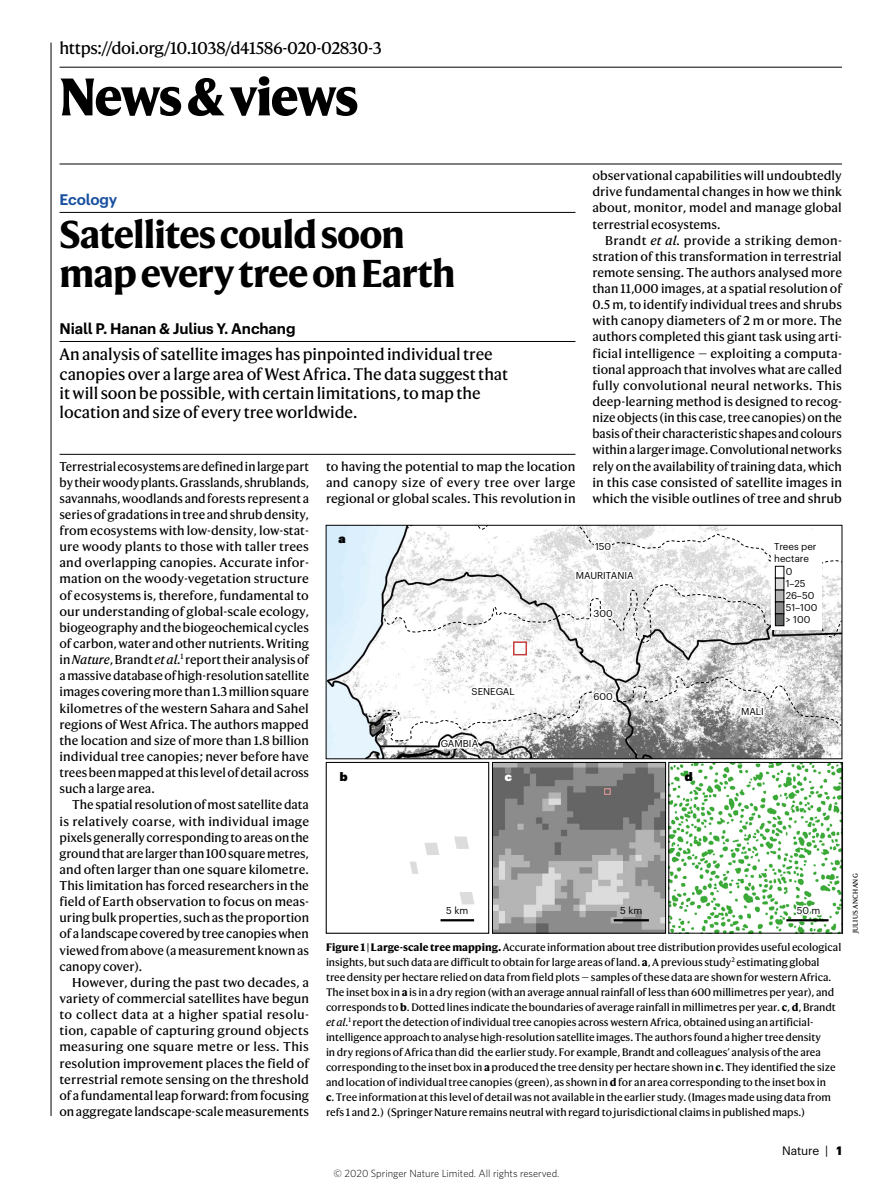
<style>
.page{position:relative;width:893px;height:1187px;background:#fff}
.page>*{position:absolute;margin:0;border:0;box-sizing:border-box;transform-origin:0 0}
.t1{font:800 51px "Harding";letter-spacing:-.04em;color:#000}
.t2{font:700 37.5px/39px "Harding";letter-spacing:-.025em;color:#000}
.t3{font:16.5px "Harding Text";letter-spacing:-.025em;color:#000}
.t4{font:16.2px/19px "Harding Text";letter-spacing:-.005em;color:#000}
.t5{font:600 15px "Graphik Naturel";letter-spacing:-.01em;color:#000}
.t6{font:600 15px "Graphik Naturel";letter-spacing:-.015em;color:#1951a0}
.t7{font:12.3px/16.2px "Harding Text";color:#000;text-align:justify}
.t8{font:12px "Graphik Naturel";letter-spacing:-.01em;color:#000}
.t9{font:12px "Graphik Naturel Super";color:#000}
.t10{font:12px "Graphik Naturel Super";color:#fff}
.t11{font:10.5px/15px "Harding Text";color:#000}
.t12{font:300 10.5px "Whitney";color:#000}
.t13{font:9.75px/11.9px "Graphik Naturel";color:#000}
.t14{font:6.75px "Harding Text";letter-spacing:.05em;color:#000}
.s1{font-style:italic}
.s2{font-weight:700}
</style>
<div class="page">
<hr style="left:60px;top:454px;width:515px;height:1px;background:#000">
<hr style="left:60px;top:212px;width:515px;height:1px;background:#000">
<hr style="left:60px;top:341px;width:515px;height:1px;background:#000">
<img style="left:328px;top:527px;width:512px;height:230px">
<img style="left:410px;top:836px;width:65px;height:86px">
<img style="left:494px;top:764px;width:170px;height:167px">
<img style="left:670px;top:762px;width:173px;height:171px">
<div style="left:326px;top:762px;width:163px;height:171px;border:1px solid #000"></div>
<div style="left:492px;top:762px;width:174px;height:171px;border:1px solid #000"></div>
<div style="left:668px;top:762px;width:174px;height:171px;border:1px solid #000"></div>
<div style="left:604px;top:788px;width:7px;height:6px;border:1px solid #e39e9b"></div>
<hr style="left:786px;top:919px;width:42px;height:2px;background:#000">
<svg style="left:794px;top:904px;width:29px;height:18px"></svg>
<svg style="left:365px;top:673px;width:477px;height:80px"></svg>
<hr style="left:440px;top:919px;width:34px;height:2px;background:#000">
<hr style="left:614px;top:919px;width:35px;height:2px;background:#000">
<svg style="left:382px;top:525px;width:460px;height:120px"></svg>
<div style="left:513px;top:641px;width:14px;height:14px;border:2px solid #c33d3d"></div>
<hr style="left:51px;top:43px;width:1px;height:1072px;background:#000">
<hr style="left:60px;top:164px;width:782px;height:1px;background:#000">
<hr style="left:60px;top:67px;width:782px;height:1px;background:#000">
<h3 class="t3" style="left:60px;top:38px;width:324px">https://doi.org/10.1038/d41586-020-02830-3</h3>
<h1 class="t1" style="left:60px;top:65px;width:300px">News &amp; views</h1>
<p class="t7" style="left:592px;top:168px;width:251px">observational capabilities will undoubtedly drive fundamental changes in how we think about, monitor, model and manage global terrestrial ecosystems.</p>
<p class="t7" style="left:592px;top:232px;width:251px;text-indent:13px">Brandt <span class="s1">et al.</span> provide a striking demon&shy;stration of this transformation in terrestrial remote sensing. The authors analysed more than 11,000 images, at a spatial resolution of 0.5 m, to identify individual trees and shrubs with canopy diameters of 2 m or more. The authors completed this giant task using arti&shy;ficial intelligence — exploiting a computa&shy;tional approach that involves what are called fully convolutional neural networks. This deep-learning method is designed to recog&shy;nize objects (in this case, tree canopies) on the basis of their characteristic shapes and colours within a larger image. Convolutional networks rely on the availability of training data, which in this case consisted of satellite images in which the visible outlines of tree and shrub</p>
<p class="t6" style="left:60px;top:188px;width:59px">Ecology</p>
<h2 class="t2" style="left:60px;top:216px;width:398px">Satellites could soon map every tree on Earth</h2>
<p class="t5" style="left:60px;top:317px;width:238px">Niall P. Hanan &amp; Julius Y. Anchang</p>
<h3 class="t4" style="left:60px;top:345px;width:450px">An analysis of satellite images has pinpointed individual tree canopies over a large area of West Africa. The data suggest that it will soon be possible, with certain limitations, to map the location and size of every tree worldwide.</h3>
<p class="t7" style="left:60px;top:458px;width:251px">Terrestrial ecosystems are defined in large part by their woody plants. Grasslands, shrublands, savannahs, woodlands and forests represent a series of gradations in tree and shrub density, from ecosystems with low-density, low-stat&shy;ure woody plants to those with taller trees and overlapping canopies. Accurate infor&shy;mation on the woody-vegetation structure of ecosystems is, therefore, fundamental to our understanding of global-scale ecology, biogeography and the biogeochemical cycles of carbon, water and other nutrients. Writing in <span class="s1">Nature</span>, Brandt <span class="s1">et al</span>.<sup>1</sup> report their analysis of a massive database of high-resolution satellite images covering more than 1.3 million square kilometres of the western Sahara and Sahel regions of West Africa. The authors mapped the location and size of more than 1.8 billion individual tree canopies; never before have trees been mapped at this level of detail across such a large area.</p>
<p class="t7" style="left:60px;top:797px;width:251px;text-indent:13px">The spatial resolution of most satellite data is relatively coarse, with individual image pixels generally corresponding to areas on the ground that are larger than 100 square metres, and often larger than one square kilometre.<br>This limitation has forced researchers in the field of Earth observation to focus on meas&shy;uring bulk properties, such as the proportion of a landscape covered by tree canopies when viewed from above (a measurement known as canopy cover).</p>
<p class="t7" style="left:60px;top:974px;width:251px;text-indent:13px">However, during the past two decades, a variety of commercial satellites have begun to collect data at a higher spatial resolu&shy;tion, capable of capturing ground objects measuring one square metre or less. This resolution improvement places the field of terrestrial remote sensing on the threshold of a fundamental leap forward: from focusing on aggregate landscape-scale measurements</p>
<p class="t7" style="left:326px;top:458px;width:251px">to having the potential to map the location and canopy size of every tree over large regional or global scales. This revolution in</p>
<p class="t9" style="left:339px;top:529px;width:9px">a</p>
<p class="t13" style="left:595px;top:539px;width:18px">150</p>
<p class="t13" style="left:774px;top:540px;width:44px">Trees per hectare</p>
<p class="t13" style="left:786px;top:565px;width:33px">0<br>1–25<br>26–50<br>51–100 &gt; 100</p>
<p class="t13" style="left:576px;top:569px;width:59px">MAURITANIA</p>
<p class="t13" style="left:593px;top:607px;width:21px">300</p>
<p class="t13" style="left:472px;top:685px;width:44px">SENEGAL</p>
<p class="t13" style="left:593px;top:690px;width:21px">600</p>
<p class="t13" style="left:741px;top:705px;width:24px">MALI</p>
<p class="t13" style="left:441px;top:737px;width:39px">GAMBIA</p>
<p class="t9" style="left:340px;top:767px;width:9px">b</p>
<p class="t10" style="left:505px;top:767px;width:9px">c</p>
<p class="t9" style="left:685px;top:767px;width:9px">d</p>
<p class="t13" style="left:446px;top:903px;width:24px">5 km</p>
<p class="t13" style="left:620px;top:903px;width:24px">5 km</p>
<p class="t13" style="left:797px;top:903px;width:25px">50 m</p>
<p class="t11" style="left:326px;top:939px;width:517px"><span class="s2">Figure 1 | Large-scale tree mapping.</span> Accurate information about tree distribution provides useful ecological insights, but such data are difficult to obtain for large areas of land. <span class="s2">a</span>, A previous study<sup>2</sup> estimating global tree density per hectare relied on data from field plots — samples of these data are shown for western Africa.<br>The inset box in <span class="s2">a</span> is in a dry region (with an average annual rainfall of less than 600 millimetres per year), and corresponds to <span class="s2">b</span>. Dotted lines indicate the boundaries of average rainfall in millimetres per year. <span class="s2">c</span>, <span class="s2">d</span>, Brandt <span class="s1">et al.</span><sup>1</sup> report the detection of individual tree canopies across western Africa, obtained using an artificial&shy;intelligence approach to analyse high-resolution satellite images. The authors found a higher tree density<br>in dry regions of Africa than did the earlier study. For example, Brandt and colleagues’ analysis of the area corresponding to the inset box in <span class="s2">a</span> produced the tree density per hectare shown in <span class="s2">c</span>. They identified the size and location of individual tree canopies (green), as shown in <span class="s2">d</span> for an area corresponding to the inset box in<br><span class="s2">c</span>. Tree information at this level of detail was not available in the earlier study. (Images made using data from refs 1 and 2.) (Springer Nature remains neutral with regard to jurisdictional claims in published maps.)</p>
<p class="t14" style="left:851px;top:933px;width:61px;rotate:-90deg">JULIUS ANCHANG</p>
<p class="t12" style="left:333px;top:1166px;width:227px">© 2020 Springer Nature Limited. All rights reserved.</p>
<p class="t8" style="left:782px;top:1141px;width:61px">Nature | <span class="s2">1</span></p>
</div>
